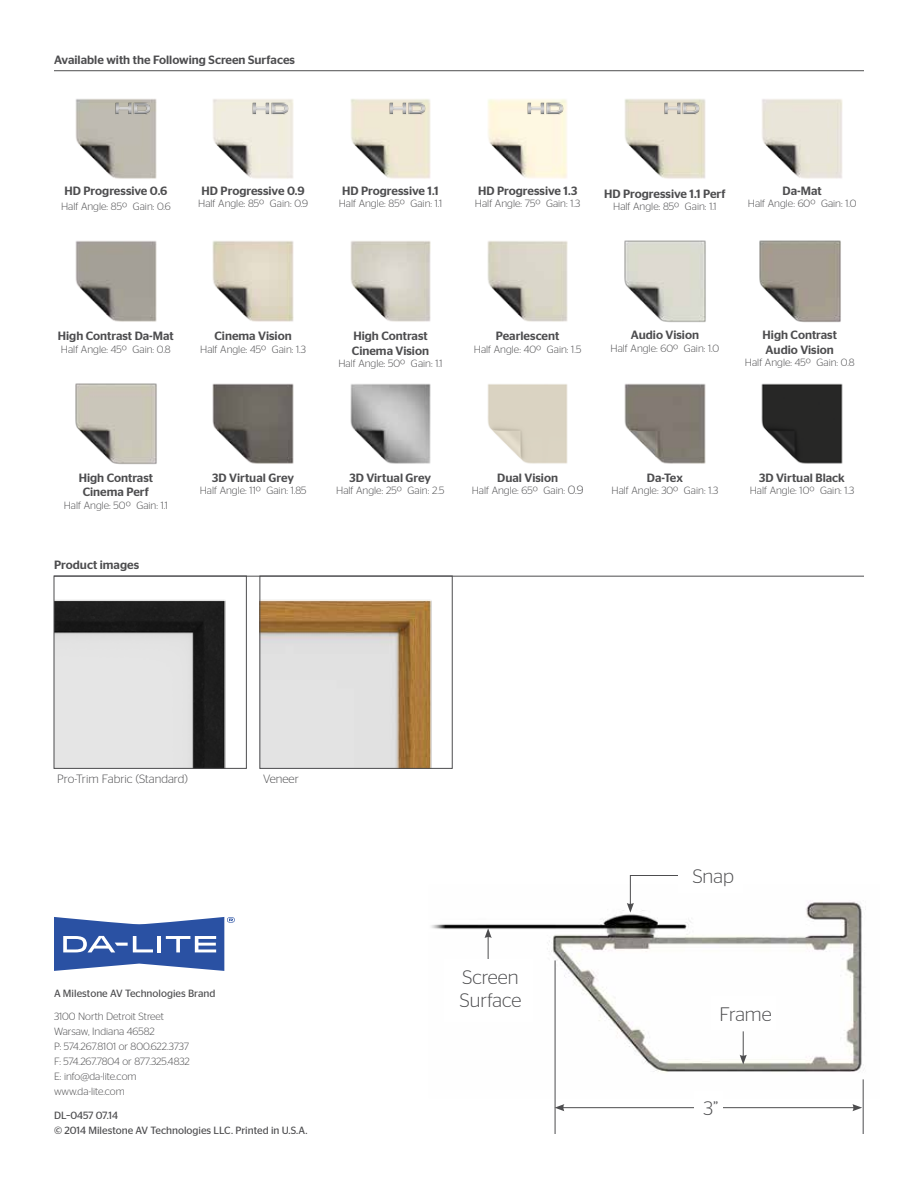
<style>
.page{position:relative;width:918px;height:1188px;background:#fff}
.page>*{position:absolute;margin:0;border:0;box-sizing:border-box;transform-origin:0 0}
.t1{font:300 19.5px/23.4px "Stag Sans";color:#4d4d4f}
.t2{font:500 12px/14.7px "Stag Sans";color:#4d4d4f}
.t3{font:300 12px "Stag Sans";color:#4d4d4f}
.t4{font:300 10.5px/15px "Stag Sans";color:#4d4d4f}
.t5{font:10.5px/15px "Stag Sans";color:#4d4d4f}
.s1{font-size:12px}
</style>
<div class="page">
<img style="left:624px;top:99px;width:82px;height:80px">
<img style="left:656px;top:99px;width:44px;height:22px">
<img style="left:75px;top:99px;width:82px;height:80px">
<img style="left:213px;top:99px;width:81px;height:80px">
<img style="left:350px;top:99px;width:81px;height:80px">
<img style="left:488px;top:99px;width:79px;height:80px">
<img style="left:762px;top:99px;width:81px;height:80px">
<img style="left:75px;top:241px;width:82px;height:81px">
<img style="left:212px;top:241px;width:82px;height:81px">
<img style="left:350px;top:241px;width:81px;height:81px">
<img style="left:487px;top:241px;width:81px;height:81px">
<img style="left:624px;top:240px;width:82px;height:83px">
<img style="left:759px;top:240px;width:82px;height:83px">
<img style="left:75px;top:383px;width:82px;height:82px">
<img style="left:212px;top:383px;width:82px;height:81px">
<img style="left:761px;top:383px;width:82px;height:81px">
<img style="left:350px;top:383px;width:81px;height:81px">
<img style="left:487px;top:384px;width:81px;height:80px">
<img style="left:624px;top:383px;width:82px;height:81px">
<hr style="left:54px;top:70px;width:810px;height:1px;background:#4d4d4f">
<hr style="left:54px;top:576px;width:810px;height:1px;background:#4d4d4f">
<svg style="left:54px;top:917px;width:181px;height:54px"></svg>
<img style="left:519px;top:99px;width:45px;height:22px">
<img style="left:382px;top:99px;width:44px;height:22px">
<img style="left:245px;top:99px;width:44px;height:22px">
<img style="left:107px;top:99px;width:44px;height:22px">
<img style="left:56px;top:600px;width:170px;height:167px">
<div style="left:54px;top:576px;width:193px;height:193px;border:1px solid #4d4d4f"></div>
<img style="left:262px;top:600px;width:170px;height:167px">
<div style="left:260px;top:576px;width:193px;height:193px;border:1px solid #4d4d4f"></div>
<img style="left:431px;top:900px;width:435px;height:198px">
<hr style="left:562px;top:1107px;width:293px;height:1px;background:#4d4d4f">
<svg style="left:556px;top:1104px;width:8px;height:7px"></svg>
<svg style="left:852px;top:1104px;width:10px;height:7px"></svg>
<hr style="left:863px;top:1079px;width:1px;height:55px;background:#4d4d4f">
<hr style="left:555px;top:960px;width:1px;height:174px;background:#4d4d4f">
<div style="left:694px;top:1091px;width:29px;height:33px;background:#fff"></div>
<svg style="left:627px;top:875px;width:60px;height:38px"></svg>
<div style="left:678px;top:859px;width:65px;height:33px;background:#fff"></div>
<svg style="left:485px;top:928px;width:7px;height:31px"></svg>
<div style="left:444px;top:959px;width:88px;height:63px;background:#fff"></div>
<svg style="left:740px;top:1031px;width:7px;height:34px"></svg>
<div style="left:711px;top:997px;width:65px;height:33px;background:#fff"></div>
<p class="t2" style="left:54px;top:52px;width:243px">Available with the Following Screen Surfaces</p>
<p class="t2" style="left:65px;top:184px;width:104px">HD Progressive 0.6</p>
<p class="t4" style="left:61px;top:199px;width:111px">Half Angle: 85º Gain: 0.6</p>
<p class="t2" style="left:202px;top:184px;width:105px">HD Progressive 0.9</p>
<p class="t4" style="left:198px;top:196px;width:111px">Half Angle: 85º Gain: 0.9</p>
<p class="t2" style="left:342px;top:184px;width:98px">HD Progressive 1.1</p>
<p class="t4" style="left:339px;top:196px;width:105px">Half Angle: 85º Gain: 1.1</p>
<p class="t2" style="left:478px;top:184px;width:101px">HD Progressive 1.3</p>
<p class="t4" style="left:475px;top:196px;width:107px">Half Angle: 75º Gain: 1.3</p>
<p class="t2" style="left:604px;top:186px;width:123px">HD Progressive 1.1 Perf</p>
<p class="t4" style="left:613px;top:199px;width:105px">Half Angle: 85º Gain: 1.1</p>
<p class="t2" style="left:783px;top:184px;width:41px">Da-Mat</p>
<p class="t4" style="left:748px;top:196px;width:110px">Half Angle: 60º Gain: 1.0</p>
<p class="t2" style="left:58px;top:329px;width:118px">High Contrast Da-Mat</p>
<p class="t4" style="left:61px;top:341px;width:111px">Half Angle: 45º Gain: 0.8</p>
<p class="t2" style="left:215px;top:329px;width:79px">Cinema Vision</p>
<p class="t4" style="left:200px;top:341px;width:107px">Half Angle: 45º Gain: 1.3</p>
<p class="t2" style="left:352px;top:329px;width:79px">High Contrast<br>Cinema Vision</p>
<p class="t4" style="left:338px;top:356px;width:106px">Half Angle: 50º Gain: 1.1</p>
<p class="t2" style="left:496px;top:329px;width:65px">Pearlescent</p>
<p class="t4" style="left:474px;top:341px;width:109px">Half Angle: 40º Gain: 1.5</p>
<p class="t2" style="left:631px;top:328px;width:70px">Audio Vision</p>
<p class="t4" style="left:611px;top:340px;width:110px">Half Angle: 60º Gain: 1.0</p>
<p class="t2" style="left:763px;top:328px;width:76px">High Contrast<br>Audio Vision</p>
<p class="t4" style="left:745px;top:355px;width:111px">Half Angle: 45º Gain: 0.8</p>
<p class="t2" style="left:79px;top:470px;width:76px;text-align:center">High Contrast<br>Cinema Perf</p>
<p class="t4" style="left:64px;top:497px;width:106px">Half Angle: 50º Gain: 1.1</p>
<p class="t2" style="left:54px;top:557px;width:87px">Product images</p>
<p class="t2" style="left:212px;top:470px;width:83px">3D Virtual Grey</p>
<p class="t4" style="left:200px;top:483px;width:108px">Half Angle: 11º Gain: 1.85</p>
<p class="t2" style="left:349px;top:470px;width:83px">3D Virtual Grey</p>
<p class="t4" style="left:336px;top:483px;width:110px">Half Angle: 25º Gain: 2.5</p>
<p class="t2" style="left:497px;top:470px;width:62px">Dual Vision</p>
<p class="t4" style="left:472px;top:483px;width:113px">Half Angle: 65º Gain: <span class="s1">0.9</span></p>
<p class="t2" style="left:647px;top:470px;width:37px">Da-Tex</p>
<p class="t4" style="left:612px;top:483px;width:108px">Half Angle: 30º Gain: 1.3</p>
<p class="t2" style="left:759px;top:470px;width:87px">3D Virtual Black</p>
<p class="t4" style="left:750px;top:483px;width:106px">Half Angle: 10º Gain: 1.3</p>
<p class="t3" style="left:57px;top:772px;width:132px">Pro-Trim Fabric (Standard)</p>
<p class="t3" style="left:263px;top:772px;width:37px">Veneer</p>
<p class="t5" style="left:54px;top:985px;width:163px">A Milestone AV Technologies Brand</p>
<p class="t4" style="left:54px;top:1009px;width:137px">3100 North Detroit Street<br>Warsaw, Indiana 46582<br>P: 574.267.8101 or 800.622.3737<br>F: 574.267.7804 or 877.325.4832<br>E: info@da-lite.com www.da-lite.com</p>
<p class="t5" style="left:54px;top:1108px;width:255px">DL–0457 07.14<br>© 2014 Milestone AV Technologies LLC. Printed in U.S.A.</p>
<h1 class="t1" style="left:460px;top:965px;width:63px">Screen<br>Surface</h1>
<h1 class="t1" style="left:693px;top:865px;width:43px">Snap</h1>
<h1 class="t1" style="left:720px;top:1002px;width:54px">Frame</h1>
<h1 class="t1" style="left:703px;top:1097px;width:16px">3”</h1>
</div>
